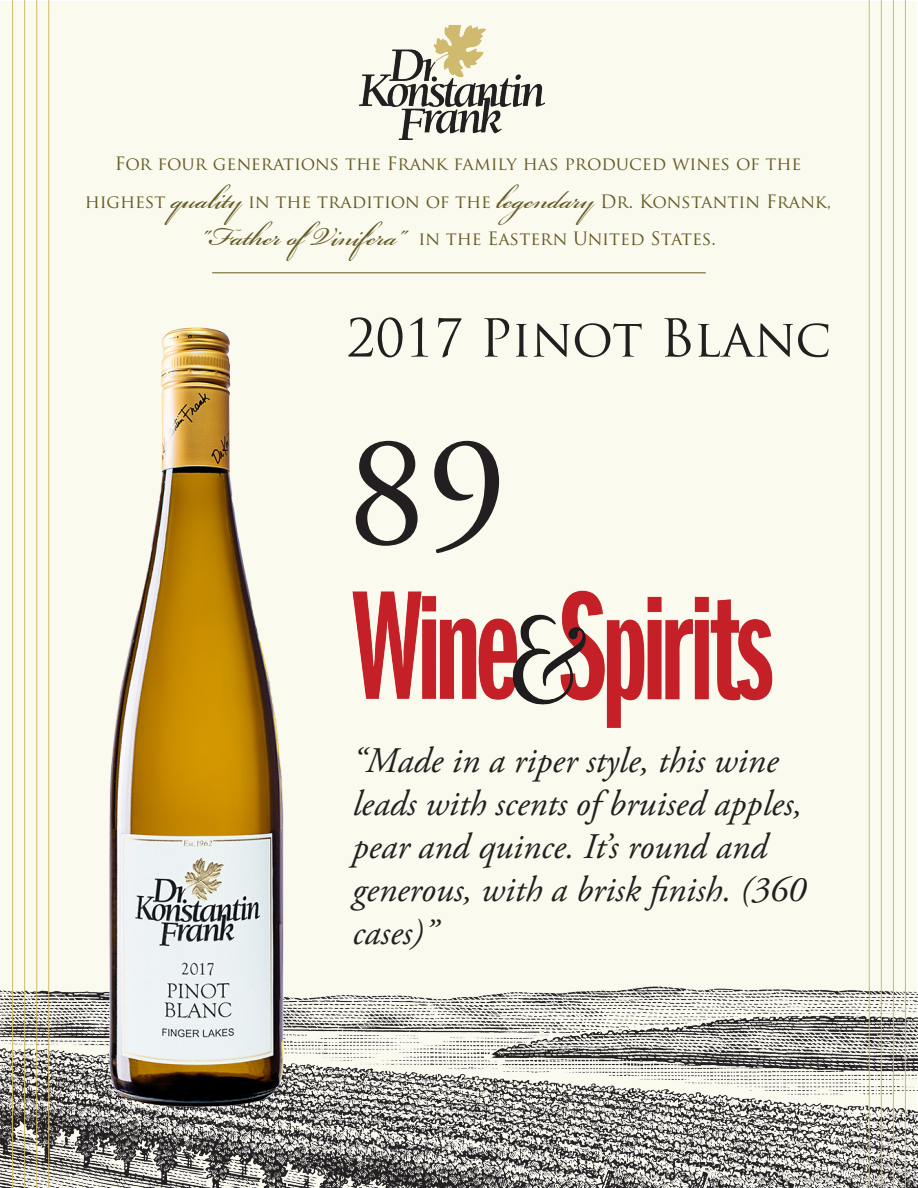
<style>
.page{position:relative;width:918px;height:1188px;background:#fff}
.page>*{position:absolute;margin:0;border:0;box-sizing:border-box;transform-origin:0 0}
.t1{font:160.5px "Adobe Garamond Pro";color:#231f20}
.t2{font:51px "Trajan Pro";letter-spacing:-.015em;color:#231f20}
.t3{font:42px "Bickham Script MM";color:#635a24}
.t4{font:italic 36px/43.2px "Adobe Garamond Pro";color:#231f20}
.t5{font:18px "Trajan Pro";color:#635a24}
</style>
<div class="page">
<div style="left:1px;top:1px;width:916px;height:1187px;background:#fbfaee"></div>
<img style="left:0;top:941px;width:918px;height:247px">
<img style="left:360px;top:25px;width:184px;height:114px">
<img style="left:90px;top:327px;width:209px;height:807px">
<img style="left:352px;top:590px;width:421px;height:138px">
<hr style="left:212px;top:273px;width:494px;height:1px;background:#635a24">
<hr style="left:12px;top:0;width:1px;height:1188px;background:#cfba6c">
<hr style="left:24px;top:0;width:1px;height:1188px;background:#cfba6c">
<hr style="left:36px;top:0;width:1px;height:1188px;background:#cfba6c">
<hr style="left:48px;top:0;width:1px;height:1188px;background:#cfba6c">
<hr style="left:869px;top:0;width:1px;height:1188px;background:#cfba6c">
<hr style="left:881px;top:0;width:1px;height:1188px;background:#cfba6c">
<hr style="left:893px;top:0;width:1px;height:1188px;background:#cfba6c">
<hr style="left:905px;top:0;width:1px;height:1188px;background:#cfba6c">
<p class="t5" style="left:115px;top:153px;width:688px">For four generations the Frank family has produced wines of the</p>
<p class="t5" style="left:85px;top:190px;width:82px">highest</p>
<p class="t3" style="left:171px;top:176px;width:72px">quality</p>
<p class="t3" style="left:497px;top:176px;width:99px">legendary</p>
<p class="t5" style="left:600px;top:190px;width:232px">Dr. Konstantin Frank,</p>
<p class="t5" style="left:248px;top:190px;width:244px">in the tradition of the</p>
<p class="t3" style="left:200px;top:214px;width:206px">"Father ofVinifera"</p>
<p class="t5" style="left:418px;top:228px;width:299px">in the Eastern United States.</p>
<p class="t2" style="left:346px;top:306px;width:486px">2017 Pinot Blanc</p>
<p class="t1" style="left:346px;top:396px;width:162px">89</p>
<p class="t4" style="left:352px;top:740px;width:455px">“Made in a riper style, this wine leads with scents of bruised apples, pear and quince. It’s round and generous, with a brisk finish. (360 cases)”</p>
</div>
